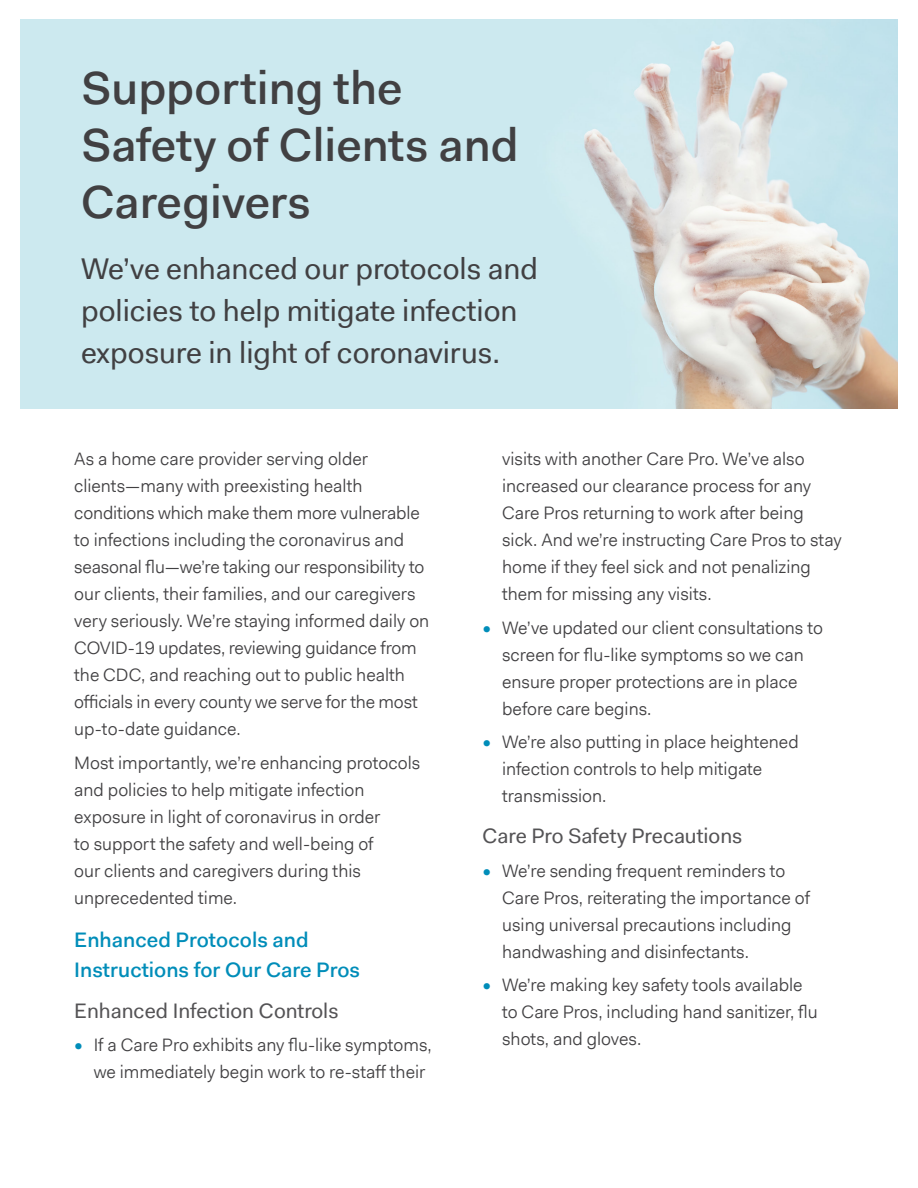
<style>
.page{position:relative;width:918px;height:1188px;background:#fff}
.page>*{position:absolute;margin:0;border:0;box-sizing:border-box;transform-origin:0 0}
.t1{font:500 46.5px/57px "Fakt Pro";color:#414042}
.t2{font:30px/42px "Fakt Pro";color:#414042}
.t3{font:21px "Fakt Pro";color:#545355}
.t4{font:500 21px/30px "Fakt Pro";color:#008db9}
.t5{font:18px/27px "Fakt Pro Blond";color:#414042}
.s1{color:#008db9}
</style>
<div class="page">
<img style="left:21px;top:19px;width:876px;height:389px">
<h1 class="t1" style="left:81px;top:59px;width:439px">Supporting the<br>Safety of Clients and<br>Caregivers</h1>
<h2 class="t2" style="left:81px;top:248px;width:459px">We’ve enhanced our protocols and policies to help mitigate infection exposure in light of coronavirus.</h2>
<p class="t5" style="left:74px;top:445px;width:357px">As a home care provider serving older clients—many with preexisting health conditions which make them more vulnerable to infections including the coronavirus and seasonal flu—we’re taking our responsibility to our clients, their families, and our caregivers very seriously. We’re staying informed daily on COVID-19 updates, reviewing guidance from the CDC, and reaching out to public health officials in every county we serve for the most up-to-date guidance.</p>
<p class="t5" style="left:74px;top:749px;width:348px">Most importantly, we’re enhancing protocols and policies to help mitigate infection exposure in light of coronavirus in order<br>to support the safety and well-being of<br>our clients and caregivers during this unprecedented time.</p>
<p class="t4" style="left:74px;top:925px;width:287px">Enhanced Protocols and<br>Instructions for Our Care Pros</p>
<p class="t3" style="left:74px;top:996px;width:266px">Enhanced Infection Controls</p>
<p class="t5" style="left:94px;top:1032px;width:340px;text-indent:-19px"><span class="s1">•</span> If a Care Pro exhibits any flu-like symptoms, we immediately begin work to re-staff their</p>
<p class="t5" style="left:502px;top:445px;width:341px">visits with another Care Pro. We’ve also increased our clearance process for any Care Pros returning to work after being sick. And we’re instructing Care Pros to stay home if they feel sick and not penalizing them for missing any visits.</p>
<p class="t5" style="left:502px;top:614px;width:322px;text-indent:-19px"><span class="s1">•</span> We’ve updated our client consultations to screen for flu-like symptoms so we can ensure proper protections are in place before care begins.</p>
<p class="t5" style="left:502px;top:729px;width:298px;text-indent:-19px"><span class="s1">•</span> We’re also putting in place heightened infection controls to help mitigate transmission.</p>
<p class="t3" style="left:483px;top:822px;width:261px">Care Pro Safety Precautions</p>
<p class="t5" style="left:502px;top:857px;width:309px;text-indent:-19px"><span class="s1">•</span> We’re sending frequent reminders to Care Pros, reiterating the importance of using universal precautions including handwashing and disinfectants.</p>
<p class="t5" style="left:502px;top:972px;width:317px;text-indent:-19px"><span class="s1">•</span> We’re making key safety tools available to Care Pros, including hand sanitizer, flu shots, and gloves.</p>
</div>
